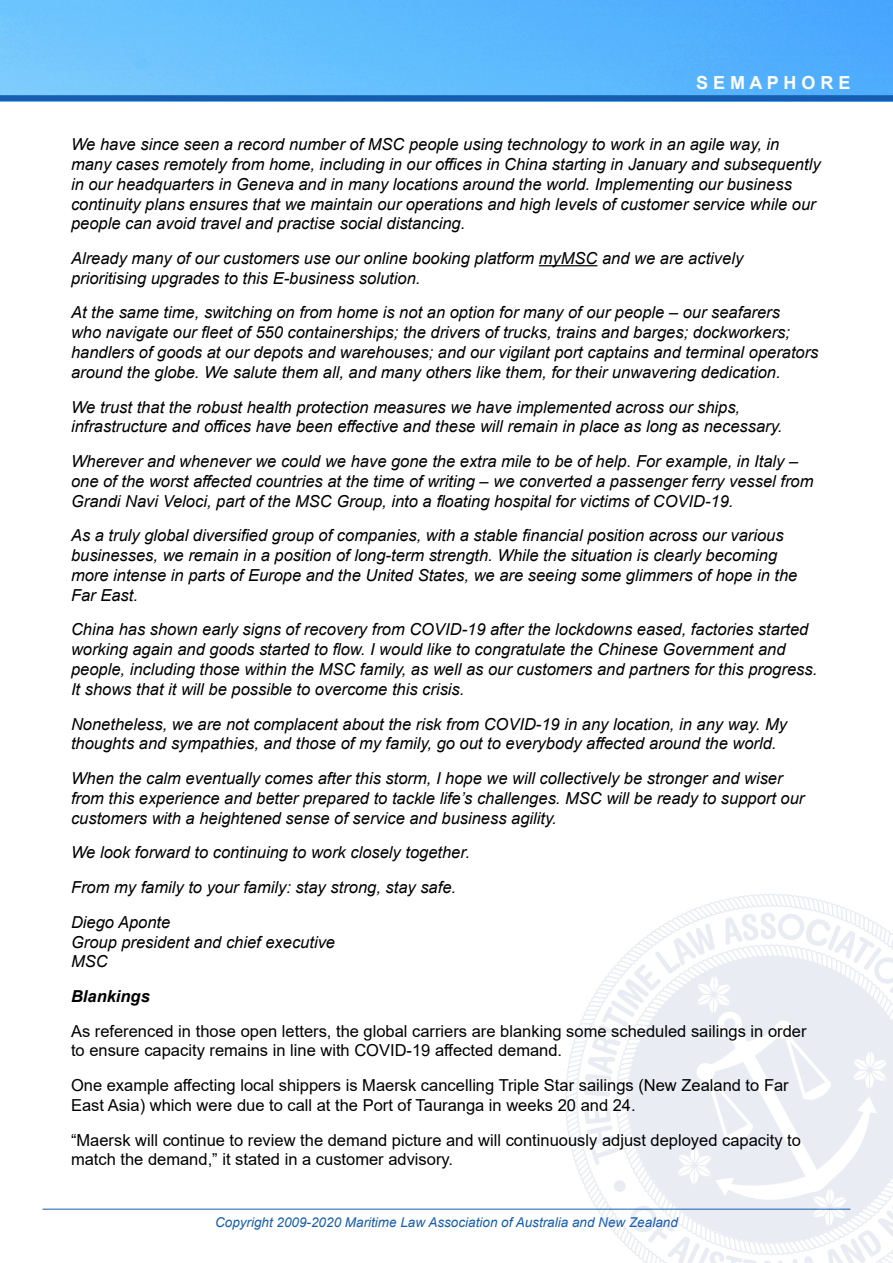
<style>
.page{position:relative;width:893px;height:1263px;background:#fff}
.page>*{position:absolute;margin:0;border:0;box-sizing:border-box;transform-origin:0 0}
.t1{font:700 18px "Arial";color:#fff}
.Body{font:italic 16.5px/19.8px "Arial";color:#000}
.Body-2{font:16.5px/19.8px "Arial";color:#000}
.Subhead{font:italic 700 16.5px "Arial";color:#000}
.t2{font:italic 13.5px "Arial";color:#175daf}
</style>
<div class="page">
<svg style="left:564px;top:1015px;width:20px;height:194px"></svg>
<svg style="left:697px;top:894px;width:148px;height:14px"></svg>
<svg style="left:584px;top:912px;width:309px;height:351px"></svg>
<hr style="left:43px;top:1209px;width:807px;height:1px;background:#175daf">
<img style="left:0;top:0;width:893px;height:95px">
<div style="left:0;top:95px;width:893px;height:6px;background:#175daf"></div>
<hr style="left:539px;top:265px;width:58px;height:1px;background:#000">
<p class="t1" style="left:696px;top:70px;width:156px">S E M A P H O R E</p>
<p class="Body" style="left:71px;top:135px;width:751px">We have since seen a record number of MSC people using technology to work in an agile way, in many cases remotely from home, including in our offices in China starting in January and subsequently in our headquarters in Geneva and in many locations around the world. Implementing our business continuity plans ensures that we maintain our operations and high levels of customer service while our people can avoid travel and practise social distancing.</p>
<p class="Body" style="left:71px;top:249px;width:674px">Already many of our customers use our online booking platform myMSC and we are actively prioritising upgrades to this E-business solution.</p>
<p class="Body" style="left:71px;top:303px;width:749px">At the same time, switching on from home is not an option for many of our people – our seafarers<br>who navigate our fleet of 550 containerships; the drivers of trucks, trains and barges; dockworkers; handlers of goods at our depots and warehouses; and our vigilant port captains and terminal operators around the globe. We salute them all, and many others like them, for their unwavering dedication.</p>
<p class="Body" style="left:71px;top:397px;width:713px">We trust that the robust health protection measures we have implemented across our ships, infrastructure and offices have been effective and these will remain in place as long as necessary.</p>
<p class="Body" style="left:71px;top:452px;width:744px">Wherever and whenever we could we have gone the extra mile to be of help. For example, in Italy – one of the worst affected countries at the time of writing – we converted a passenger ferry vessel from<br>Grandi Navi Veloci, part of the MSC Group, into a floating hospital for victims of COVID-19.</p>
<p class="Body" style="left:71px;top:526px;width:728px">As a truly global diversified group of companies, with a stable financial position across our various businesses, we remain in a position of long-term strength. While the situation is clearly becoming more intense in parts of Europe and the United States, we are seeing some glimmers of hope in the Far East.</p>
<p class="Body" style="left:71px;top:620px;width:748px">China has shown early signs of recovery from COVID-19 after the lockdowns eased, factories started working again and goods started to flow. I would like to congratulate the Chinese Government and people, including those within the MSC family, as well as our customers and partners for this progress.<br>It shows that it will be possible to overcome this crisis.</p>
<p class="Body" style="left:71px;top:714px;width:717px">Nonetheless, we are not complacent about the risk from COVID-19 in any location, in any way. My thoughts and sympathies, and those of my family, go out to everybody affected around the world.</p>
<p class="Body" style="left:71px;top:768px;width:735px">When the calm eventually comes after this storm, I hope we will collectively be stronger and wiser from this experience and better prepared to tackle life’s challenges. MSC will be ready to support our customers with a heightened sense of service and business agility.</p>
<p class="Body" style="left:71px;top:843px;width:400px">We look forward to continuing to work closely together.</p>
<p class="Body" style="left:71px;top:877px;width:387px">From my family to your family: stay strong, stay safe.</p>
<p class="Body" style="left:71px;top:912px;width:266px">Diego Aponte<br>Group president and chief executive<br>MSC</p>
<p class="Subhead" style="left:71px;top:985px;width:80px">Blankings</p>
<p class="Body-2" style="left:71px;top:1021px;width:737px">As referenced in those open letters, the global carriers are blanking some scheduled sailings in order to ensure capacity remains in line with COVID-19 affected demand.</p>
<p class="Body-2" style="left:71px;top:1075px;width:719px">One example affecting local shippers is Maersk cancelling Triple Star sailings (New Zealand to Far<br>East Asia) which were due to call at the Port of Tauranga in weeks 20 and 24.</p>
<p class="Body-2" style="left:71px;top:1130px;width:731px">“Maersk will continue to review the demand picture and will continuously adjust deployed capacity to match the demand,” it stated in a customer advisory.</p>
<p class="t2" style="left:215px;top:1213px;width:464px">Copyright 2009-2020 Maritime Law Association of Australia and New Zealand</p>
</div>
